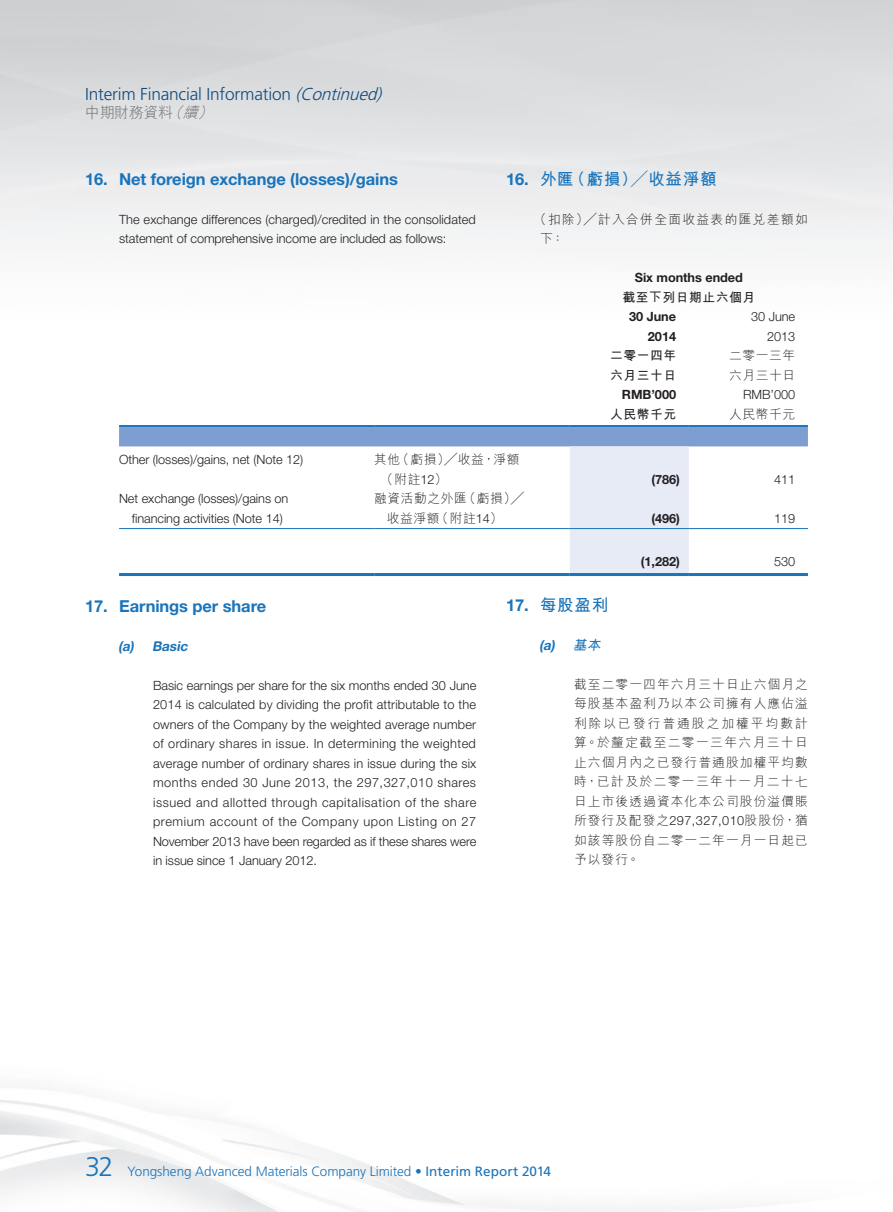
<style>
.page{position:relative;width:893px;height:1212px;background:#fff}
.page>*{position:absolute;margin:0;border:0;box-sizing:border-box;transform-origin:0 0}
.t1{font:300 17.25px "Frutiger LT Std";letter-spacing:-.01em;color:#104c80}
.Heading_2{font:700 16.5px "Helvetica Neue LT Std";letter-spacing:-.005em;color:#1974bb}
.C_Heading_2{font:700 16.5px "M Hei HK";letter-spacing:.045em;color:#1974bb}
.t2{font:300 15px "M Hei HK";letter-spacing:-.025em;color:#6c6d70}
.t3{font:300 13.5px "Frutiger LT Std";letter-spacing:-.005em;color:#1974bb}
.Heading_3{font:italic 700 13.5px "Helvetica Neue LT Std";color:#1974bb}
.C_Heading_3{font:italic 700 13.5px "Helvetica Neue LT Std";color:#1974bb}
.Body_Text{font:300 12.75px/19.5px "Helvetica Neue LT Std";letter-spacing:-.005em;color:#231f20}
.C_Body_Text{font:300 12.75px/19.5px "M Hei HK";letter-spacing:.085em;color:#231f20;text-align:justify}
.Body_Text-2{font:300 12.75px/19.5px "M Hei HK";letter-spacing:.045em;color:#231f20}
.Body_Text-3{font:700 12.75px "Helvetica Neue LT Std";letter-spacing:-.005em;color:#231f20}
.Body_Text-4{font:700 12.75px "M Hei HK";letter-spacing:.045em;color:#231f20}
.C_Body_Text-2{font:300 12.75px/19.5px "M Hei HK";letter-spacing:.105em;color:#231f20}
.s1{font-style:italic}
.s2{font-family:"Helvetica Neue LT Std"}
.s3{font-family:"M Hei HK"}
.s4{font-size:27px}
.s5{font-weight:400}
</style>
<div class="page">
<svg style="left:119px;top:427px;width:689px;height:146px"></svg>
<hr style="left:119px;top:425px;width:255px;height:2px;background:#1974bb">
<hr style="left:374px;top:425px;width:196px;height:2px;background:#1974bb">
<hr style="left:570px;top:425px;width:119px;height:2px;background:#1974bb">
<hr style="left:689px;top:425px;width:119px;height:2px;background:#1974bb">
<hr style="left:119px;top:528px;width:255px;height:1px;background:#1974bb">
<hr style="left:374px;top:528px;width:196px;height:1px;background:#1974bb">
<hr style="left:570px;top:528px;width:119px;height:1px;background:#1974bb">
<hr style="left:689px;top:528px;width:119px;height:1px;background:#1974bb">
<hr style="left:119px;top:573px;width:255px;height:3px;background:#1974bb">
<hr style="left:374px;top:573px;width:196px;height:3px;background:#1974bb">
<hr style="left:570px;top:573px;width:119px;height:3px;background:#1974bb">
<hr style="left:689px;top:573px;width:119px;height:3px;background:#1974bb">
<h1 class="t1" style="left:85px;top:84px;width:303px">Interim Financial Information <span class="s1">(Continued)</span></h1>
<p class="t2" style="left:85px;top:105px;width:133px">中期財務資料<span class="s1">（續）</span></p>
<p class="Heading_2" style="left:85px;top:169px;width:314px">16. Net foreign exchange (losses)/gains</p>
<p class="Body_Text" style="left:119px;top:209px;width:358px">The exchange differences (charged)/credited in the consolidated statement of comprehensive income are included as follows:</p>
<p class="C_Heading_2" style="left:506px;top:167px;width:212px"><span class="s2">16.</span> 外匯（虧損）╱收益淨額</p>
<p class="C_Body_Text-2" style="left:540px;top:209px;width:269px;text-indent:-6px">（扣除）╱計入合併全面收益表的匯兌差額如下：</p>
<p class="Body_Text-3" style="left:635px;top:270px;width:110px">Six months ended</p>
<p class="Body_Text-4" style="left:622px;top:288px;width:134px">截至下列日期止六個月</p>
<p class="Body_Text-3" style="left:629px;top:309px;width:48px">30 June</p>
<p class="Body_Text-3" style="left:648px;top:328px;width:30px">2014</p>
<p class="Body_Text" style="left:751px;top:307px;width:46px">30 June</p>
<p class="Body_Text" style="left:767px;top:326px;width:30px">2013</p>
<p class="Body_Text-4" style="left:610px;top:346px;width:68px">二零一四年</p>
<p class="Body_Text-4" style="left:610px;top:366px;width:68px">六月三十日</p>
<p class="Body_Text-2" style="left:729px;top:346px;width:68px">二零一三年</p>
<p class="Body_Text-2" style="left:729px;top:365px;width:68px">六月三十日</p>
<p class="Body_Text-3" style="left:622px;top:387px;width:56px">RMB’000</p>
<p class="Body_Text" style="left:743px;top:385px;width:54px">RMB’000</p>
<p class="Body_Text-4" style="left:610px;top:405px;width:68px">人民幣千元</p>
<p class="Body_Text-2" style="left:729px;top:404px;width:68px">人民幣千元</p>
<p class="Body_Text" style="left:119px;top:450px;width:186px">Other (losses)/gains, net (Note 12)</p>
<p class="Body_Text-2" style="left:381px;top:450px;width:140px;text-indent:-6px">其他（虧損）╱收益，淨額（附註<span class="s2">12</span>）</p>
<p class="Body_Text" style="left:119px;top:489px;width:171px;text-align:center">Net exchange (losses)/gains on financing activities (Note 14)</p>
<p class="Body_Text-2" style="left:387px;top:489px;width:138px;text-indent:-13px">融資活動之外匯（虧損）╱收益淨額（附註<span class="s2">14</span>）</p>
<p class="Body_Text-3" style="left:651px;top:471px;width:30px">(786)</p>
<p class="Body_Text" style="left:774px;top:469px;width:23px">411</p>
<p class="Body_Text-3" style="left:651px;top:510px;width:30px">(496)</p>
<p class="Body_Text" style="left:774px;top:508px;width:23px">119</p>
<p class="Body_Text-3" style="left:641px;top:554px;width:41px">(1,282)</p>
<p class="Body_Text" style="left:774px;top:552px;width:23px">530</p>
<p class="Heading_2" style="left:85px;top:596px;width:183px">17. Earnings per share</p>
<p class="Heading_3" style="left:118px;top:638px;width:74px">(a) Basic</p>
<p class="Body_Text" style="left:153px;top:675px;width:325px;text-align:justify">Basic earnings per share for the six months ended 30 June 2014 is calculated by dividing the profit attributable to the owners of the Company by the weighted average number of ordinary shares in issue. In determining the weighted average number of ordinary shares in issue during the six months ended 30 June 2013, the 297,327,010 shares issued and allotted through capitalisation of the share premium account of the Company upon Listing on 27<br>November 2013 have been regarded as if these shares were in issue since 1 January 2012.</p>
<p class="C_Heading_2" style="left:506px;top:593px;width:104px"><span class="s2">17.</span> 每股盈利</p>
<p class="C_Heading_3" style="left:539px;top:637px;width:66px">(a) <span class="s3">基本</span></p>
<p class="C_Body_Text" style="left:574px;top:674px;width:235px">截至二零一四年六月三十日止六個月之每股基本盈利乃以本公司擁有人應佔溢利除以已發行普通股之加權平均數計算。於釐定截至二零一三年六月三十日止六個月內之已發行普通股加權平均數時，已計及於二零一三年十一月二十七日上市後透過資本化本公司股份溢價賬所發行及配發之<span class="s2">297,327,010</span>股股份，猶如該等股份自二零一二年一月一日起已予以發行。</p>
<p class="t3" style="left:85px;top:1164px;width:468px"><span class="s4">32</span> Yongsheng Advanced Materials Company Limited • <span class="s5">Interim Report 2014</span></p>
</div>
